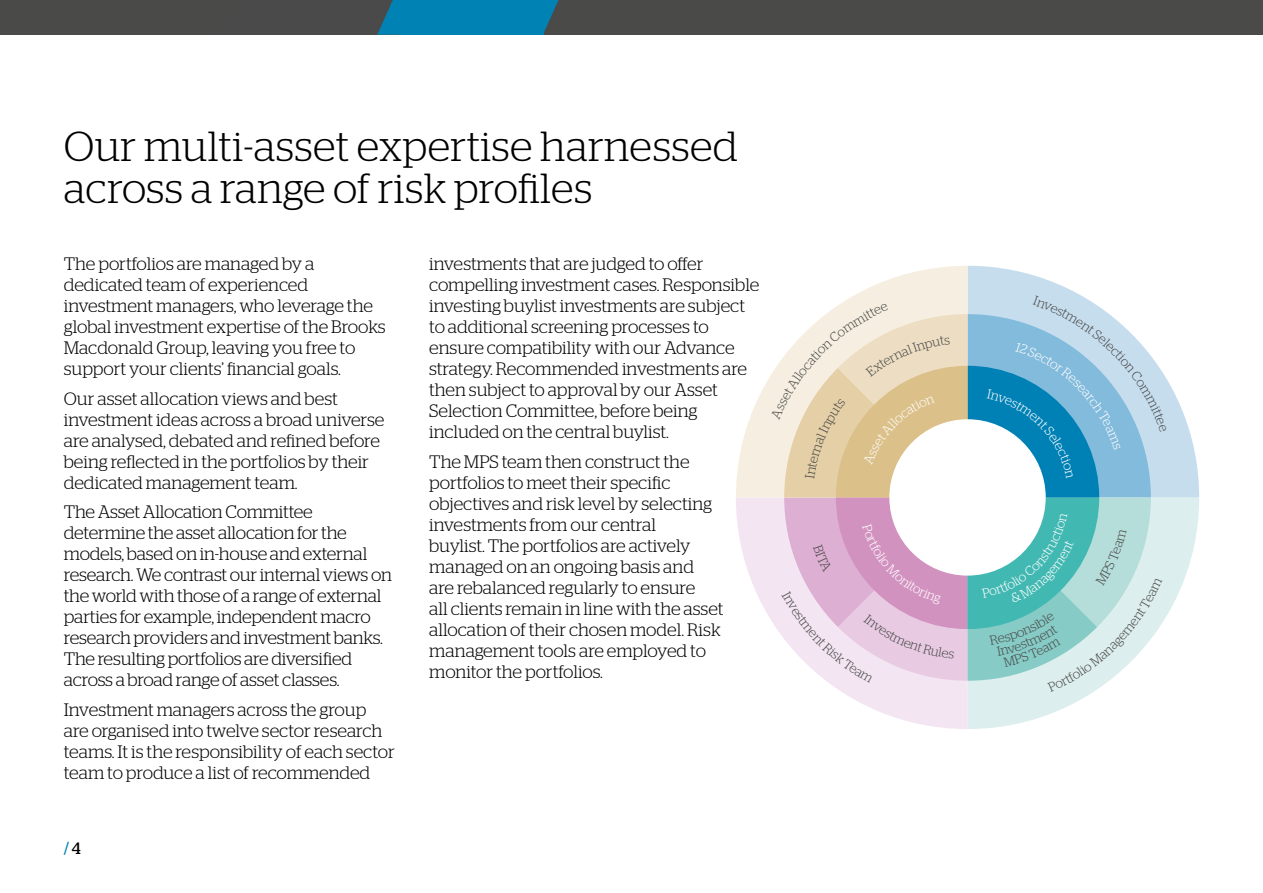
<style>
.page{position:relative;width:1263px;height:893px;background:#fff}
.page>*{position:absolute;margin:0;border:0;box-sizing:border-box;transform-origin:0 0}
.t1{font:300 42px/42px "Stag";letter-spacing:.01em;color:#000}
.t2{font:300 18px/21px "Stag";letter-spacing:-.01em;color:#000}
.t3{font:16.5px "Stag";color:#0081b6}
.s1{color:#000}
</style>
<div class="page">
<svg style="left:967px;top:497px;width:232px;height:232px"></svg>
<svg style="left:736px;top:497px;width:231px;height:232px"></svg>
<svg style="left:967px;top:266px;width:232px;height:231px"></svg>
<svg style="left:736px;top:266px;width:231px;height:231px"></svg>
<div style="left:0;top:0;width:1263px;height:35px;background:#4a4a49"></div>
<svg style="left:377px;top:0;width:182px;height:35px"></svg>
<div style="left:400px;top:0;width:144px;height:35px;background:#0082b5"></div>
<svg style="left:771px;top:296px;width:396px;height:396px"></svg>
<h1 class="t1" style="left:64px;top:125px;width:675px">Our multi-asset expertise harnessed across a range of risk profiles</h1>
<p class="t2" style="left:64px;top:253px;width:323px">The portfolios are managed by a dedicated team of experienced investment managers, who leverage the global investment expertise of the Brooks Macdonald Group, leaving you free to support your clients’ financial goals.</p>
<p class="t2" style="left:64px;top:387px;width:322px">Our asset allocation views and best investment ideas across a broad universe are analysed, debated and refined before being reflected in the portfolios by their dedicated management team.</p>
<p class="t2" style="left:64px;top:501px;width:330px">The Asset Allocation Committee determine the asset allocation for the models, based on in-house and external research. We contrast our internal views on the world with those of a range of external parties for example, independent macro research providers and investment banks.<br>The resulting portfolios are diversified across a broad range of asset classes.</p>
<p class="t2" style="left:64px;top:698px;width:333px">Investment managers across the group are organised into twelve sector research teams. It is the responsibility of each sector team to produce a list of recommended</p>
<p class="t3" style="left:64px;top:839px;width:19px">/ <span class="s1">4</span></p>
<p class="t2" style="left:429px;top:253px;width:332px">investments that are judged to offer compelling investment cases. Responsible investing buylist investments are subject to additional screening processes to ensure compatibility with our Advance strategy. Recommended investments are then subject to approval by our Asset Selection Committee, before being included on the central buylist.</p>
<p class="t2" style="left:429px;top:451px;width:296px">The MPS team then construct the portfolios to meet their specific objectives and risk level by selecting investments from our central<br>buylist. The portfolios are actively managed on an ongoing basis and<br>are rebalanced regularly to ensure<br>all clients remain in line with the asset allocation of their chosen model. Risk management tools are employed to monitor the portfolios.</p>
</div>
